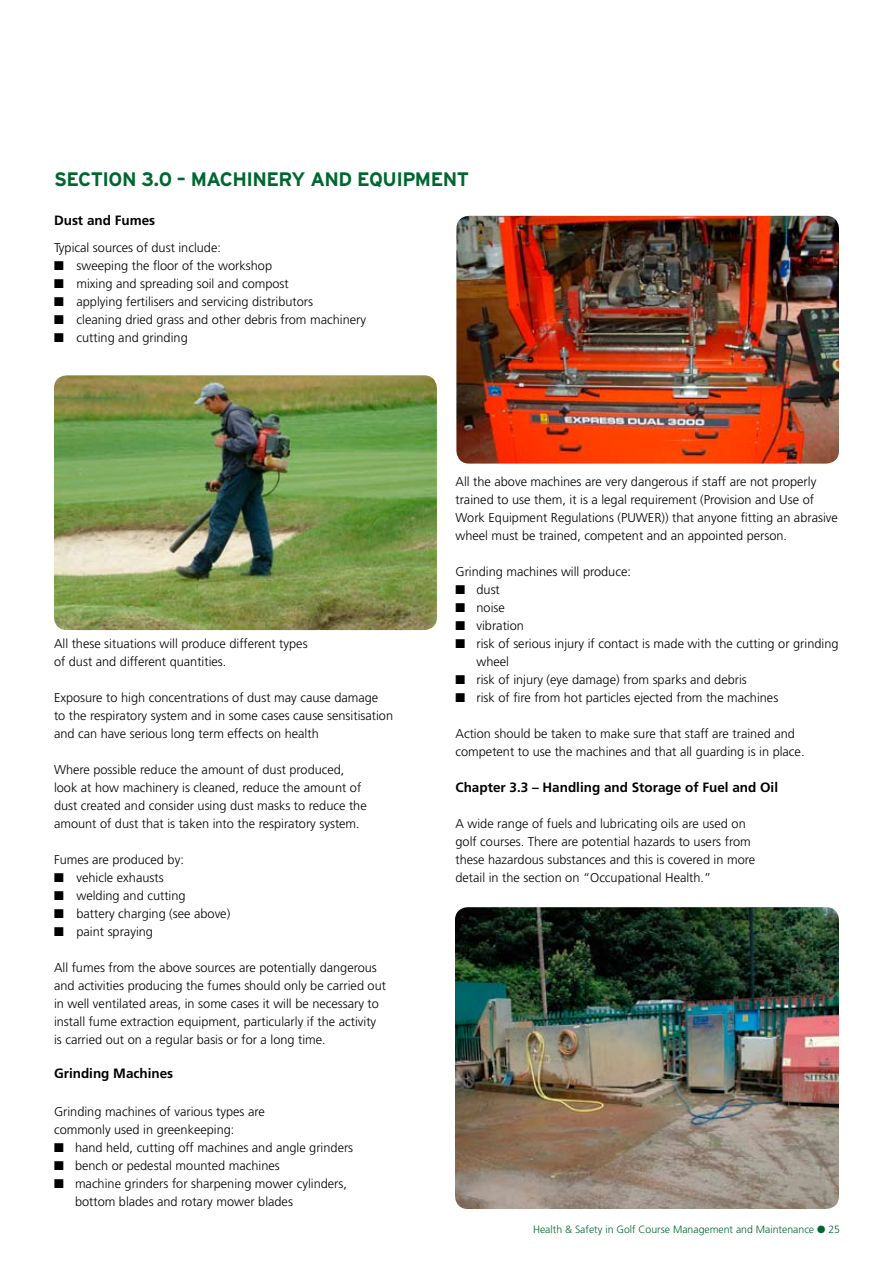
<style>
.page{position:relative;width:893px;height:1263px;background:#fff}
.page>*{position:absolute;margin:0;border:0;box-sizing:border-box;transform-origin:0 0}
.t1{font:700 19.5px "Interstate";letter-spacing:-.03em;color:#00662f}
.t2{font:700 13.5px "Frutiger";color:#000}
.t3{font:300 12.75px/18px "Frutiger";color:#000}
.t4{font:300 10.5px "Frutiger";color:#00662f}
</style>
<div class="page">
<img style="left:54px;top:375px;width:383px;height:255px">
<img style="left:456px;top:216px;width:383px;height:248px">
<img style="left:455px;top:907px;width:384px;height:302px">
<h1 class="t1" style="left:54px;top:168px;width:417px">SECTION 3.0 – MACHINERY AND EQUIPMENT</h1>
<p class="t2" style="left:54px;top:213px;width:103px">Dust and Fumes</p>
<p class="t3" style="left:54px;top:239px;width:168px">Typical sources of dust include:</p>
<p class="t3" style="left:54px;top:257px;width:220px">■ sweeping the floor of the workshop</p>
<p class="t3" style="left:54px;top:275px;width:236px">■ mixing and spreading soil and compost</p>
<p class="t3" style="left:54px;top:293px;width:261px">■ applying fertilisers and servicing distributors</p>
<p class="t3" style="left:54px;top:311px;width:314px">■ cleaning dried grass and other debris from machinery</p>
<p class="t3" style="left:54px;top:329px;width:135px">■ cutting and grinding</p>
<p class="t3" style="left:54px;top:635px;width:255px">All these situations will produce different types of dust and different quantities.</p>
<p class="t3" style="left:54px;top:689px;width:341px">Exposure to high concentrations of dust may cause damage<br>to the respiratory system and in some cases cause sensitisation and can have serious long term effects on health</p>
<p class="t3" style="left:54px;top:761px;width:314px">Where possible reduce the amount of dust produced, look at how machinery is cleaned, reduce the amount of dust created and consider using dust masks to reduce the amount of dust that is taken into the respiratory system.</p>
<p class="t3" style="left:54px;top:851px;width:131px">Fumes are produced by:</p>
<p class="t3" style="left:54px;top:869px;width:111px">■ vehicle exhausts</p>
<p class="t3" style="left:54px;top:887px;width:133px">■ welding and cutting</p>
<p class="t3" style="left:54px;top:905px;width:178px">■ battery charging (see above)</p>
<p class="t3" style="left:54px;top:923px;width:101px">■ paint spraying</p>
<p class="t3" style="left:54px;top:959px;width:334px">All fumes from the above sources are potentially dangerous and activities producing the fumes should only be carried out in well ventilated areas, in some cases it will be necessary to install fume extraction equipment, particularly if the activity is carried out on a regular basis or for a long time.</p>
<p class="t2" style="left:54px;top:1066px;width:121px">Grinding Machines</p>
<p class="t3" style="left:54px;top:1103px;width:212px">Grinding machines of various types are commonly used in greenkeeping:</p>
<p class="t3" style="left:54px;top:1139px;width:301px">■ hand held, cutting off machines and angle grinders</p>
<p class="t3" style="left:54px;top:1157px;width:227px">■ bench or pedestal mounted machines</p>
<p class="t3" style="left:75px;top:1175px;width:274px;text-indent:-21px">■ machine grinders for sharpening mower cylinders, bottom blades and rotary mower blades</p>
<p class="t3" style="left:455px;top:473px;width:384px">All the above machines are very dangerous if staff are not properly trained to use them, it is a legal requirement (Provision and Use of Work Equipment Regulations (PUWER)) that anyone fitting an abrasive wheel must be trained, competent and an appointed person.</p>
<p class="t3" style="left:455px;top:563px;width:177px">Grinding machines will produce:</p>
<p class="t3" style="left:455px;top:581px;width:46px">■ dust</p>
<p class="t3" style="left:455px;top:599px;width:51px">■ noise</p>
<p class="t3" style="left:455px;top:617px;width:70px">■ vibration</p>
<p class="t3" style="left:476px;top:635px;width:363px;text-indent:-21px">■ risk of serious injury if contact is made with the cutting or grinding wheel</p>
<p class="t3" style="left:455px;top:671px;width:293px">■ risk of injury (eye damage) from sparks and debris</p>
<p class="t3" style="left:455px;top:689px;width:324px">■ risk of fire from hot particles ejected from the machines</p>
<p class="t3" style="left:455px;top:725px;width:351px">Action should be taken to make sure that staff are trained and competent to use the machines and that all guarding is in place.</p>
<p class="t2" style="left:455px;top:779px;width:324px">Chapter 3.3 – Handling and Storage of Fuel and Oil</p>
<p class="t3" style="left:455px;top:815px;width:301px">A wide range of fuels and lubricating oils are used on golf courses. There are potential hazards to users from these hazardous substances and this is covered in more detail in the section on “Occupational Health.”</p>
<p class="t4" style="left:533px;top:1224px;width:309px">Health &amp; Safety in Golf Course Management and Maintenance ● 25</p>
</div>
